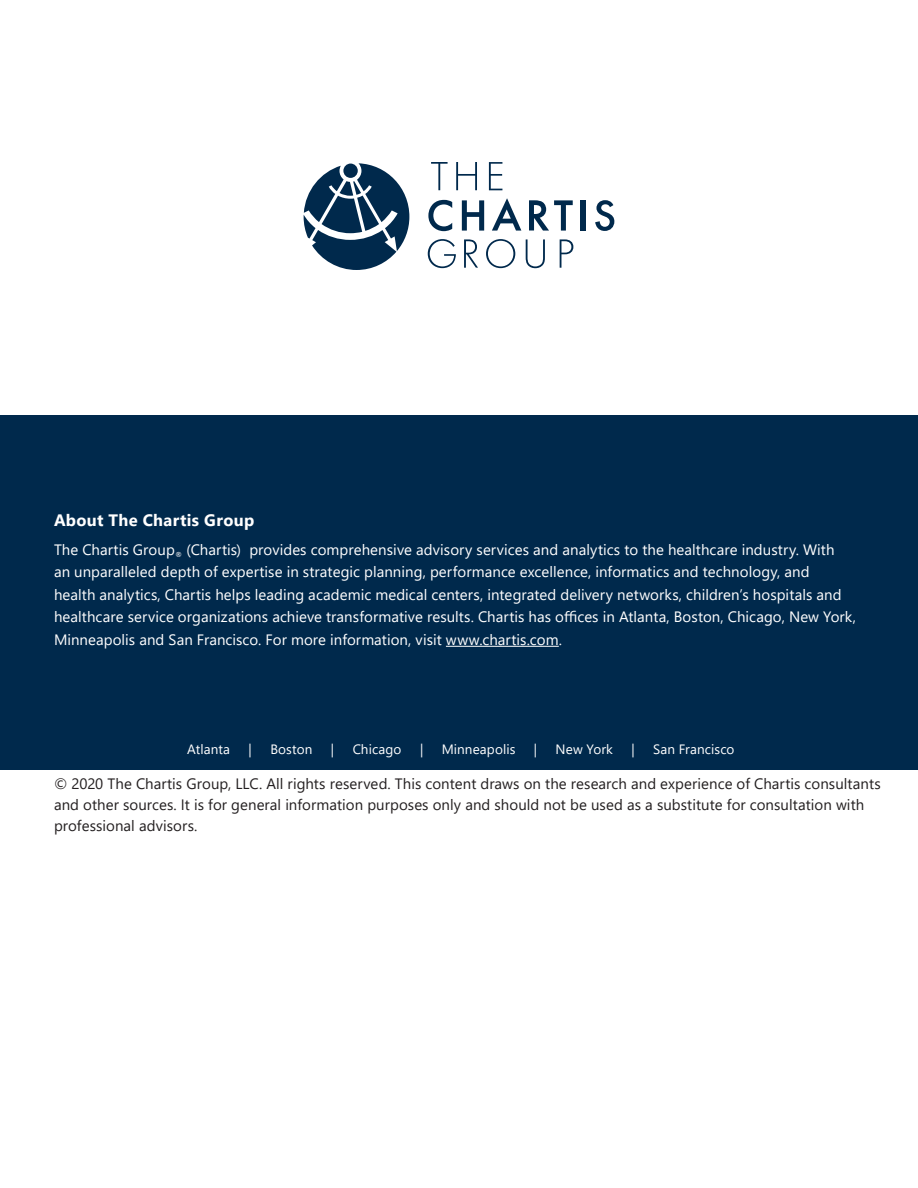
<style>
.page{position:relative;width:918px;height:1188px;background:#fff}
.page>*{position:absolute;margin:0;border:0;box-sizing:border-box;transform-origin:0 0}
.Chartis_-_Header{font:700 16.5px "Segoe UI";letter-spacing:.02em;color:#fff}
.Chartis_-_Boilerplat{font:15px/22.5px "Segoe UI";letter-spacing:.005em;color:#fff}
.Chartis_-_Body_Copy{font:15px/21px "Segoe UI";letter-spacing:.005em;color:#231f20}
.Chartis_-_Body_Copy-2{font:13.5px "Segoe UI";letter-spacing:.01em;color:#fff}
</style>
<div class="page">
<div style="left:0;top:415px;width:918px;height:355px;background:#00294c"></div>
<hr style="left:446px;top:646px;width:113px;height:1px;background:#fff">
<svg style="left:304px;top:163px;width:105px;height:107px"></svg>
<svg style="left:428px;top:200px;width:24px;height:31px"></svg>
<svg style="left:431px;top:162px;width:17px;height:28px"></svg>
<svg style="left:489px;top:162px;width:13px;height:28px"></svg>
<svg style="left:529px;top:200px;width:44px;height:31px"></svg>
<svg style="left:560px;top:239px;width:13px;height:29px"></svg>
<div style="left:581px;top:200px;width:5px;height:31px;background:#00294c"></div>
<svg style="left:526px;top:239px;width:19px;height:29px"></svg>
<svg style="left:595px;top:200px;width:19px;height:31px"></svg>
<svg style="left:428px;top:239px;width:28px;height:29px"></svg>
<svg style="left:492px;top:198px;width:29px;height:33px"></svg>
<svg style="left:456px;top:162px;width:21px;height:28px"></svg>
<svg style="left:464px;top:239px;width:14px;height:29px"></svg>
<svg style="left:486px;top:239px;width:29px;height:29px"></svg>
<svg style="left:462px;top:200px;width:22px;height:31px"></svg>
<p class="Chartis_-_Header" style="left:54px;top:504px;width:202px">About The Chartis Group</p>
<p class="Chartis_-_Boilerplat" style="left:54px;top:537px;width:804px">The Chartis Group<sub>®</sub> (Chartis) provides comprehensive advisory services and analytics to the healthcare industry. With<br>an unparalleled depth of expertise in strategic planning, performance excellence, informatics and technology, and<br>health analytics, Chartis helps leading academic medical centers, integrated delivery networks, children’s hospitals and healthcare service organizations achieve transformative results. Chartis has offices in Atlanta, Boston, Chicago, New York, Minneapolis and San Francisco. For more information, visit www.chartis.com.</p>
<p class="Chartis_-_Body_Copy-2" style="left:187px;top:736px;width:45px">Atlanta</p>
<p class="Chartis_-_Body_Copy-2" style="left:249px;top:736px;width:5px">|</p>
<p class="Chartis_-_Body_Copy-2" style="left:270px;top:736px;width:44px">Boston</p>
<p class="Chartis_-_Body_Copy-2" style="left:331px;top:736px;width:5px">|</p>
<p class="Chartis_-_Body_Copy-2" style="left:353px;top:736px;width:50px">Chicago</p>
<p class="Chartis_-_Body_Copy-2" style="left:420px;top:736px;width:5px">|</p>
<p class="Chartis_-_Body_Copy-2" style="left:442px;top:736px;width:75px">Minneapolis</p>
<p class="Chartis_-_Body_Copy-2" style="left:534px;top:736px;width:5px">|</p>
<p class="Chartis_-_Body_Copy-2" style="left:556px;top:736px;width:59px">New York</p>
<p class="Chartis_-_Body_Copy-2" style="left:631px;top:736px;width:5px">|</p>
<p class="Chartis_-_Body_Copy-2" style="left:653px;top:736px;width:83px">San Francisco</p>
<p class="Chartis_-_Body_Copy" style="left:54px;top:771px;width:828px">© 2020 The Chartis Group, LLC. All rights reserved. This content draws on the research and experience of Chartis consultants and other sources. It is for general information purposes only and should not be used as a substitute for consultation with professional advisors.</p>
</div>
